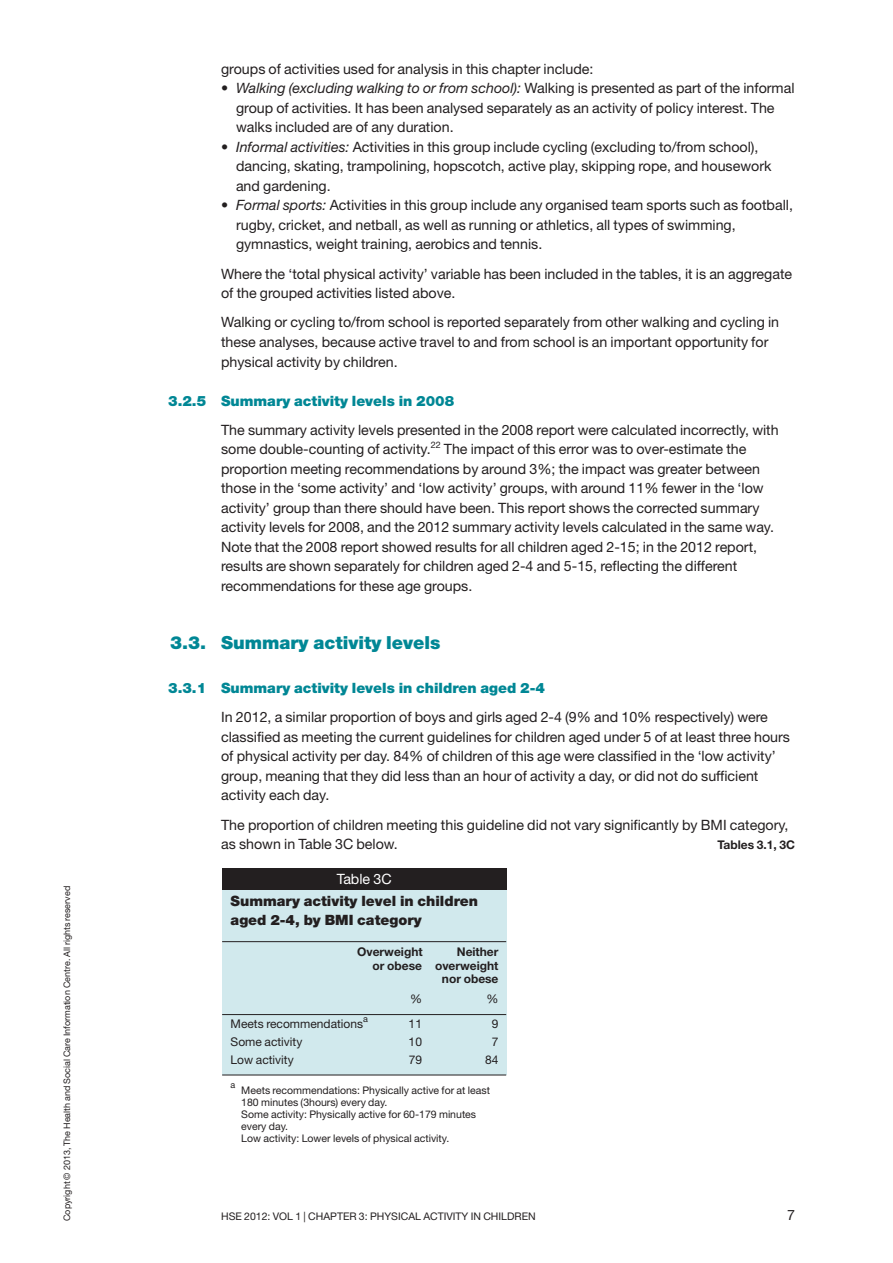
<style>
.page{position:relative;width:893px;height:1263px;background:#fff}
.page>*{position:absolute;margin:0;border:0;box-sizing:border-box;transform-origin:0 0}
.t1{font:900 18px "Helvetica Neue";color:#008795}
.t2{font:14.25px/19.5px "Helvetica Neue";color:#231f20}
.t3{font:900 14.25px "Helvetica Neue";color:#008795}
.t4{font:900 14.25px/18px "Helvetica Neue";color:#231f20}
.t5{font:14.25px "Helvetica Neue";color:#fff}
.t6{font:12px "Helvetica Neue";color:#231f20}
.t7{font:700 12px/13.5px "Helvetica Neue";color:#231f20;text-align:right}
.t8{font:10.5px/12px "Helvetica Neue";color:#231f20}
.t9{font:9px "Helvetica Neue";color:#231f20}
.s1{font-style:italic}
</style>
<div class="page">
<div style="left:222px;top:890px;width:284px;height:185px;background:#d1e9ed"></div>
<div style="left:222px;top:869px;width:284px;height:21px;background:#231f20"></div>
<hr style="left:222px;top:941px;width:284px;height:1px;background:#231f20">
<hr style="left:222px;top:1014px;width:284px;height:1px;background:#231f20">
<hr style="left:222px;top:1075px;width:284px;height:1px;background:#231f20">
<p class="t9" style="left:64px;top:1221px;width:337px;rotate:-90deg">Copyright © 2013, The Health and Social Care Information Centre. All rights reserved</p>
<p class="t2" style="left:221px;top:61px;width:374px">groups of activities used for analysis in this chapter include:</p>
<p class="t2" style="left:236px;top:80px;width:560px;text-indent:-15px">• <span class="s1">Walking (excluding walking to or from school):</span> Walking is presented as part of the informal group of activities. It has been analysed separately as an activity of policy interest. The walks included are of any duration.</p>
<p class="t2" style="left:236px;top:139px;width:537px;text-indent:-15px">• <span class="s1">Informal activities:</span> Activities in this group include cycling (excluding to/from school), dancing, skating, trampolining, hopscotch, active play, skipping rope, and housework and gardening.</p>
<p class="t2" style="left:236px;top:197px;width:558px;text-indent:-15px">• <span class="s1">Formal sports:</span> Activities in this group include any organised team sports such as football, rugby, cricket, and netball, as well as running or athletics, all types of swimming, gymnastics, weight training, aerobics and tennis.</p>
<p class="t2" style="left:221px;top:265px;width:573px">Where the ‘total physical activity’ variable has been included in the tables, it is an aggregate of the grouped activities listed above.</p>
<p class="t2" style="left:221px;top:314px;width:560px">Walking or cycling to/from school is reported separately from other walking and cycling in these analyses, because active travel to and from school is an important opportunity for physical activity by children.</p>
<p class="t3" style="left:168px;top:395px;width:288px">3.2.5 Summary activity levels in 2008</p>
<p class="t2" style="left:221px;top:421px;width:559px">The summary activity levels presented in the 2008 report were calculated incorrectly, with some double-counting of activity.<sup>22</sup> The impact of this error was to over-estimate the proportion meeting recommendations by around 3%; the impact was greater between those in the ‘some activity’ and ‘low activity’ groups, with around 11% fewer in the ‘low activity’ group than there should have been. This report shows the corrected summary activity levels for 2008, and the 2012 summary activity levels calculated in the same way.<br>Note that the 2008 report showed results for all children aged 2-15; in the 2012 report, results are shown separately for children aged 2-4 and 5-15, reflecting the different recommendations for these age groups.</p>
<p class="t1" style="left:170px;top:636px;width:272px">3.3. Summary activity levels</p>
<p class="t3" style="left:168px;top:683px;width:378px">3.3.1 Summary activity levels in children aged 2-4</p>
<p class="t2" style="left:221px;top:709px;width:570px">In 2012, a similar proportion of boys and girls aged 2-4 (9% and 10% respectively) were classified as meeting the current guidelines for children aged under 5 of at least three hours of physical activity per day. 84% of children of this age were classified in the ‘low activity’ group, meaning that they did less than an hour of activity a day, or did not do sufficient activity each day.</p>
<p class="t2" style="left:221px;top:816px;width:569px">The proportion of children meeting this guideline did not vary significantly by BMI category, as shown in Table 3C below.</p>
<p class="t7" style="left:718px;top:839px;width:79px">Tables 3.1, 3C</p>
<p class="t5" style="left:337px;top:874px;width:56px">Table 3C</p>
<p class="t4" style="left:231px;top:893px;width:249px">Summary activity level in children aged 2-4, by BMI category</p>
<p class="t7" style="left:357px;top:946px;width:67px">Overweight</p>
<p class="t7" style="left:372px;top:946px;width:128px">Neither<br>or obese overweight nor obese</p>
<p class="t6" style="left:410px;top:995px;width:13px">%</p>
<p class="t6" style="left:487px;top:995px;width:13px">%</p>
<p class="t6" style="left:231px;top:1019px;width:134px">Meets recommendations</p>
<p class="t9" style="left:363px;top:1016px;width:6px">a</p>
<p class="t6" style="left:409px;top:1019px;width:15px">11</p>
<p class="t6" style="left:492px;top:1019px;width:8px">9</p>
<p class="t6" style="left:231px;top:1037px;width:73px">Some activity</p>
<p class="t6" style="left:409px;top:1037px;width:15px">10</p>
<p class="t6" style="left:492px;top:1037px;width:8px">7</p>
<p class="t6" style="left:231px;top:1055px;width:65px">Low activity</p>
<p class="t6" style="left:409px;top:1055px;width:15px">79</p>
<p class="t6" style="left:485px;top:1055px;width:15px">84</p>
<p class="t9" style="left:231px;top:1082px;width:6px">a</p>
<p class="t8" style="left:241px;top:1085px;width:250px">Meets recommendations: Physically active for at least 180 minutes (3hours) every day.<br>Some activity: Physically active for 60-179 minutes every day.<br>Low activity: Lower levels of physical activity.</p>
<p class="t8" style="left:221px;top:1212px;width:316px">HSE 2012: VOL 1 | CHAPTER 3: PHYSICAL ACTIVITY IN CHILDREN</p>
<p class="t2" style="left:787px;top:1207px;width:9px">7</p>
</div>
